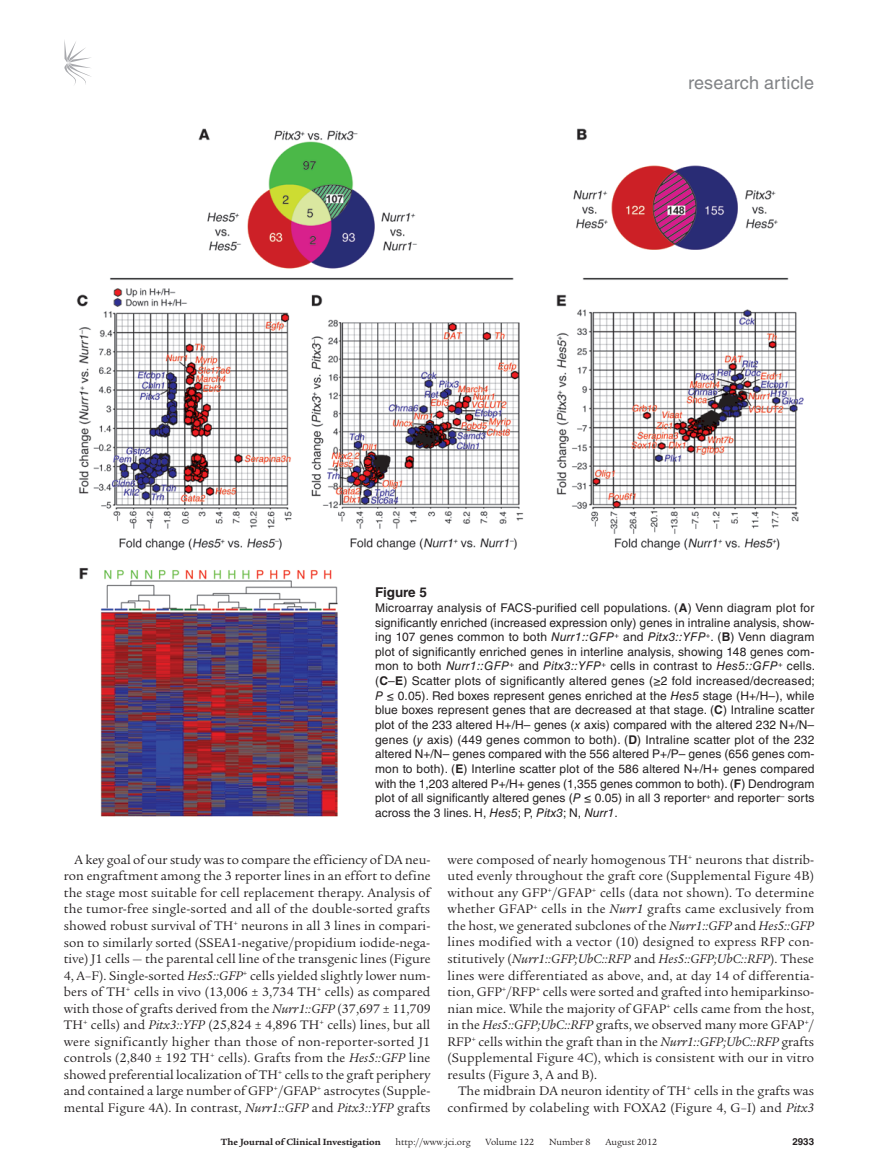
<style>
.page{position:relative;width:878px;height:1175px;background:#fff}
.page>*{position:absolute;margin:0;border:0;box-sizing:border-box;transform-origin:0 0}
.t1{font:18px "Helvetica LT Std";letter-spacing:.01em;color:#808285}
.t2{font:13.5px/16.5px "Legacy Serif Std";letter-spacing:.01em;color:#231f20;text-align:justify}
.t3{font:700 13.5px "Helvetica LT Std";color:#231f20}
.t4{font:12px/14.7px "Helvetica LT Std";letter-spacing:.005em;color:#231f20;text-align:justify}
.t5{font:9.75px "Legacy Serif Std";color:#231f20}
.t6{font:700 9.75px "Legacy Serif Std";color:#231f20}
.t7{font:700 9.75px "Helvetica LT Std";color:#231f20}
.s1{font-weight:700}
.s2{font-style:italic}
</style>
<div class="page">
<svg style="left:64px;top:40px;width:27px;height:45px"></svg>
<img style="left:76px;top:128px;width:728px;height:689px">
<h1 class="t1" style="left:688px;top:73px;width:127px">research article</h1>
<p class="t3" style="left:375px;top:584px;width:53px">Figure 5</p>
<p class="t4" style="left:375px;top:600px;width:441px">Microarray analysis of FACS-purified cell populations. (<span class="s1">A</span>) Venn diagram plot for significantly enriched (increased expression only) genes in intraline analysis, show&shy;ing 107 genes common to both <span class="s2">Nurr1::GFP</span><sup>+</sup> and <span class="s2">Pitx3::YFP</span><sup>+</sup>. (<span class="s1">B</span>) Venn diagram plot of significantly enriched genes in interline analysis, showing 148 genes com&shy;mon to both <span class="s2">Nurr1::GFP</span><sup>+</sup> and <span class="s2">Pitx3::YFP</span><sup>+</sup> cells in contrast to <span class="s2">Hes5::GFP</span><sup>+</sup> cells. (<span class="s1">C</span>–<span class="s1">E</span>) Scatter plots of significantly altered genes (≥2 fold increased/decreased; <span class="s2">P</span> ≤ 0.05). Red boxes represent genes enriched at the <span class="s2">Hes5</span> stage (H+/H–), while blue boxes represent genes that are decreased at that stage. (<span class="s1">C</span>) Intraline scatter plot of the 233 altered H+/H– genes (<span class="s2">x</span> axis) compared with the altered 232 N+/N– genes (<span class="s2">y</span> axis) (449 genes common to both). (<span class="s1">D</span>) Intraline scatter plot of the 232 altered N+/N– genes compared with the 556 altered P+/P– genes (656 genes com&shy;mon to both). (<span class="s1">E</span>) Interline scatter plot of the 586 altered N+/H+ genes compared with the 1,203 altered P+/H+ genes (1,355 genes common to both). (<span class="s1">F</span>) Dendrogram plot of all significantly altered genes (<span class="s2">P</span> ≤ 0.05) in all 3 reporter<sup>+</sup> and reporter<sup>–</sup> sorts across the 3 lines. H, <span class="s2">Hes5</span>; P, <span class="s2">Pitx3</span>; N, <span class="s2">Nurr1</span>.</p>
<p class="t2" style="left:64px;top:851px;width:368px;text-indent:11px">A key goal of our study was to compare the efficiency of DA neu&shy;ron engraftment among the 3 reporter lines in an effort to define the stage most suitable for cell replacement therapy. Analysis of the tumor-free single-sorted and all of the double-sorted grafts showed robust survival of TH<sup>+</sup> neurons in all 3 lines in compari&shy;son to similarly sorted (SSEA1-negative/propidium iodide-nega&shy;tive) J1 cells — the parental cell line of the transgenic lines (Figure 4, A–F). Single-sorted <span class="s2">Hes5::GFP</span><sup>+</sup> cells yielded slightly lower num&shy;bers of TH<sup>+</sup> cells in vivo (13,006 ± 3,734 TH<sup>+</sup> cells) as compared with those of grafts derived from the <span class="s2">Nurr1::GFP</span> (37,697 ± 11,709<br>TH<sup>+</sup> cells) and <span class="s2">Pitx3::YFP</span> (25,824 ± 4,896 TH<sup>+</sup> cells) lines, but all were significantly higher than those of non-reporter-sorted J1 controls (2,840 ± 192 TH<sup>+</sup> cells). Grafts from the <span class="s2">Hes5::GFP</span> line showed preferential localization of TH<sup>+</sup> cells to the graft periphery and contained a large number of GFP<sup>+</sup>/GFAP<sup>+</sup> astrocytes (Supple&shy;mental Figure 4A). In contrast, <span class="s2">Nurr1::GFP</span> and <span class="s2">Pitx3::YFP</span> grafts</p>
<p class="t2" style="left:447px;top:851px;width:368px">were composed of nearly homogenous TH<sup>+</sup> neurons that distrib&shy;uted evenly throughout the graft core (Supplemental Figure 4B) without any GFP<sup>+</sup>/GFAP<sup>+</sup> cells (data not shown). To determine whether GFAP<sup>+</sup> cells in the <span class="s2">Nurr1</span> grafts came exclusively from the host, we generated subclones of the <span class="s2">Nurr1::GFP</span> and <span class="s2">Hes5::GFP </span>lines modified with a vector (10) designed to express RFP con&shy;stitutively (<span class="s2">Nurr1::GFP;UbC::RFP</span> and <span class="s2">Hes5::GFP;UbC::RFP</span>). These lines were differentiated as above, and, at day 14 of differentia&shy;tion, GFP<sup>+</sup>/RFP<sup>+</sup> cells were sorted and grafted into hemiparkinso&shy;nian mice. While the majority of GFAP<sup>+</sup> cells came from the host, in the <span class="s2">Hes5::GFP;UbC::RFP</span> grafts, we observed many more GFAP<sup>+</sup>/ RFP<sup>+</sup> cells within the graft than in the <span class="s2">Nurr1::GFP;UbC::RFP</span> grafts (Supplemental Figure 4C), which is consistent with our in vitro results (Figure 3, A and B).</p>
<p class="t2" style="left:447px;top:1082px;width:368px;text-align:right">The midbrain DA neuron identity of TH<sup>+</sup> cells in the grafts was confirmed by colabeling with FOXA2 (Figure 4, G–I) and <span class="s2">Pitx3</span></p>
<p class="t6" style="left:221px;top:1135px;width:161px">The Journal of Clinical Investigation</p>
<p class="t5" style="left:395px;top:1136px;width:77px">http://www.jci.org</p>
<p class="t5" style="left:485px;top:1136px;width:50px">Volume 122</p>
<p class="t5" style="left:549px;top:1136px;width:43px">Number 8</p>
<p class="t5" style="left:605px;top:1136px;width:53px">August 2012</p>
<p class="t7" style="left:792px;top:1135px;width:23px">2933</p>
</div>
